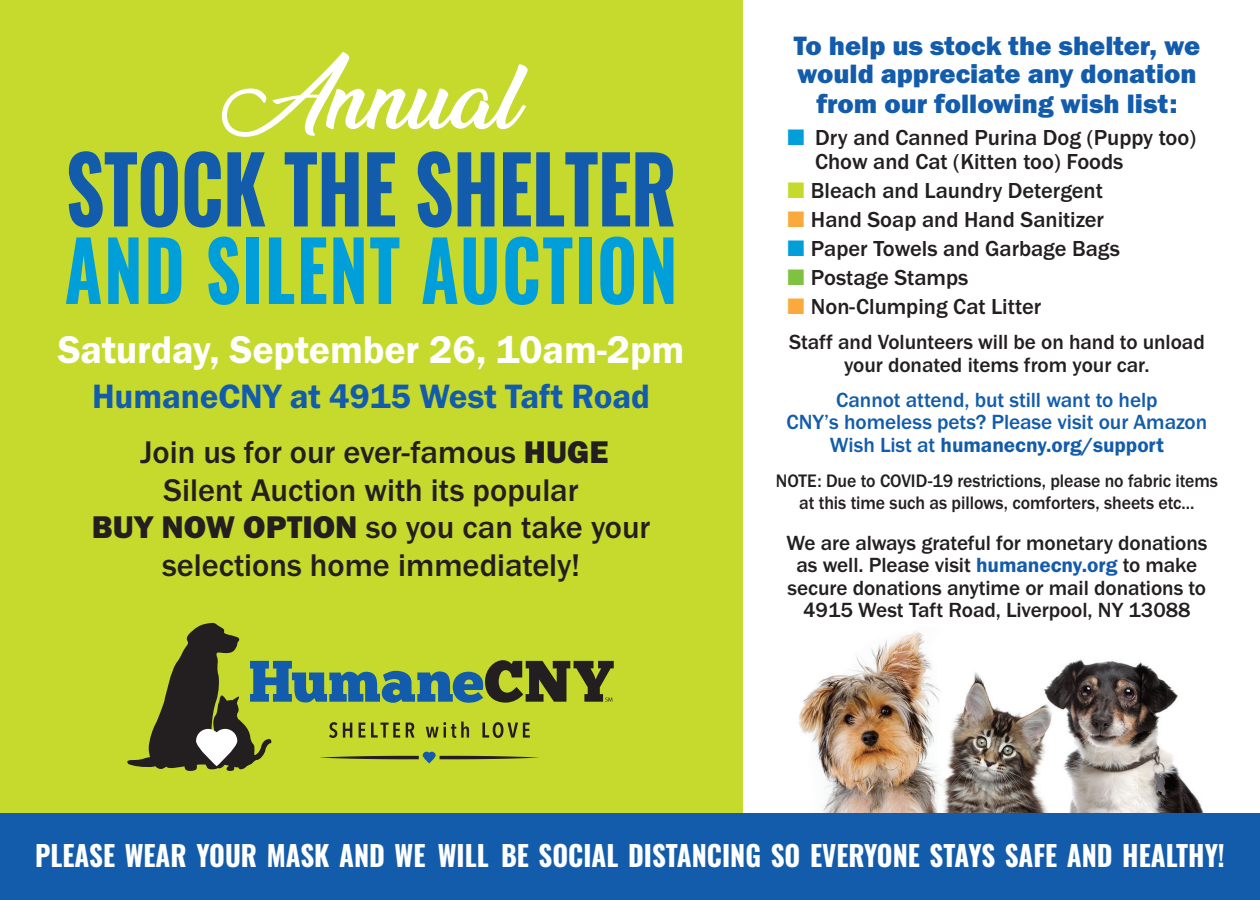
<style>
.page{position:relative;width:1260px;height:900px;background:#fff}
.page>*{position:absolute;margin:0;border:0;box-sizing:border-box;transform-origin:0 0}
.t1{font:700 91.5px "Oswald";letter-spacing:-.01em;color:#135cab;scale:.83 1}
.t2{font:700 82px "Oswald";letter-spacing:.02em;color:#009fda;scale:.84 1}
.t3{font:900 80px "Ananda";letter-spacing:-.005em;color:#fff}
.t4{font:40px "Franklin Gothic URW Dem";letter-spacing:-.005em;color:#fff}
.t5{font:35px "Franklin Gothic URW Dem";letter-spacing:-.005em;color:#135cab}
.t6{font:500 32.5px/37.5px "Franklin Gothic URW";color:#231f20;text-align:center}
.t7{font:700 28.25px "Oswald";color:#fff;scale:.95 1}
.t8{font:27.5px/29px "Franklin Gothic URW Hea";color:#135cab;text-align:center}
.t9{font:500 22.5px/24.2px "Franklin Gothic URW";color:#231f20}
.t10{font:500 21.25px/22.5px "Franklin Gothic URW";letter-spacing:-.005em;color:#231f20;text-align:center}
.t11{font:500 21.25px/22.5px "Franklin Gothic URW";letter-spacing:-.005em;color:#135cab;text-align:center}
.t12{font:21.25px "Franklin Gothic URW Dem";letter-spacing:-.005em;color:#135cab}
.t13{font:500 18.75px/22.5px "Franklin Gothic URW";letter-spacing:-.005em;color:#231f20;text-align:center;scale:.95 1}
.s1{font-family:"Franklin Gothic URW Hea";font-weight:400}
.s2{color:#009fda}
.s3{color:#c6d92d}
.s4{color:#faaa3d}
.s5{color:#7fc241}
.s6{font-family:"Franklin Gothic URW";font-weight:500}
.s7{font-family:"Franklin Gothic URW Dem";font-weight:400;color:#135cab}
</style>
<div class="page">
<img style="left:799px;top:631px;width:405px;height:182px">
<div style="left:0;top:0;width:742px;height:829px;background:#c6d92d"></div>
<div style="left:0;top:813px;width:1260px;height:87px;background:#135cab"></div>
<svg style="left:127px;top:623px;width:487px;height:148px"></svg>
<h3 class="t3" style="left:224px;top:55px;width:297px">Annual</h3>
<h1 class="t1" style="left:66px;top:141px;width:738px">STOCK THE SHELTER</h1>
<h2 class="t2" style="left:64px;top:228px;width:731px">AND SILENT AUCTION</h2>
<h3 class="t4" style="left:58px;top:325px;width:628px">Saturday, September 26, 10am-2pm</h3>
<h3 class="t5" style="left:92px;top:374px;width:559px">HumaneCNY at 4915 West Taft Road</h3>
<h3 class="t6" style="left:92px;top:433px;width:560px">Join us for our ever-famous <span class="s1">HUGE<br></span>Silent Auction with its popular<br><span class="s1">BUY NOW OPTION</span> so you can take your selections home immediately!</h3>
<p class="t8" style="left:794px;top:30px;width:408px">To help us stock the shelter, we would appreciate any donation from our following wish list:</p>
<p class="t9" style="left:815px;top:125px;width:383px;text-indent:-27px"><span class="s2">■</span> Dry and Canned Purina Dog (Puppy too)<br>Chow and Cat (Kitten too) Foods</p>
<p class="t9" style="left:788px;top:178px;width:317px"><span class="s3">■</span> Bleach and Laundry Detergent</p>
<p class="t9" style="left:788px;top:207px;width:318px"><span class="s4">■</span> Hand Soap and Hand Sanitizer</p>
<p class="t9" style="left:788px;top:236px;width:334px"><span class="s2">■</span> Paper Towels and Garbage Bags</p>
<p class="t9" style="left:788px;top:265px;width:182px"><span class="s5">■</span> Postage Stamps</p>
<p class="t9" style="left:788px;top:294px;width:255px"><span class="s4">■</span> Non-Clumping Cat Litter</p>
<p class="t10" style="left:789px;top:331px;width:417px">Staff and Volunteers will be on hand to unload your donated items from your car.</p>
<p class="t11" style="left:787px;top:388px;width:422px">Cannot attend, but still want to help<br>CNY’s homeless pets? Please visit our Amazon</p>
<p class="t12" style="left:830px;top:432px;width:335px"><span class="s6">Wish List at</span> humanecny.org/support</p>
<p class="t13" style="left:776px;top:469px;width:467px">NOTE: Due to COVID-19 restrictions, please no fabric items at this time such as pillows, comforters, sheets etc...</p>
<p class="t10" style="left:786px;top:531px;width:423px">We are always grateful for monetary donations as well. Please visit <span class="s7">humanecny.org</span> to make secure donations anytime or mail donations to 4915 West Taft Road, Liverpool, NY 13088</p>
<h3 class="t7" style="left:35px;top:841px;width:1254px">PLEASE WEAR YOUR MASK AND WE WILL BE SOCIAL DISTANCING SO EVERYONE STAYS SAFE AND HEALTHY!</h3>
</div>
